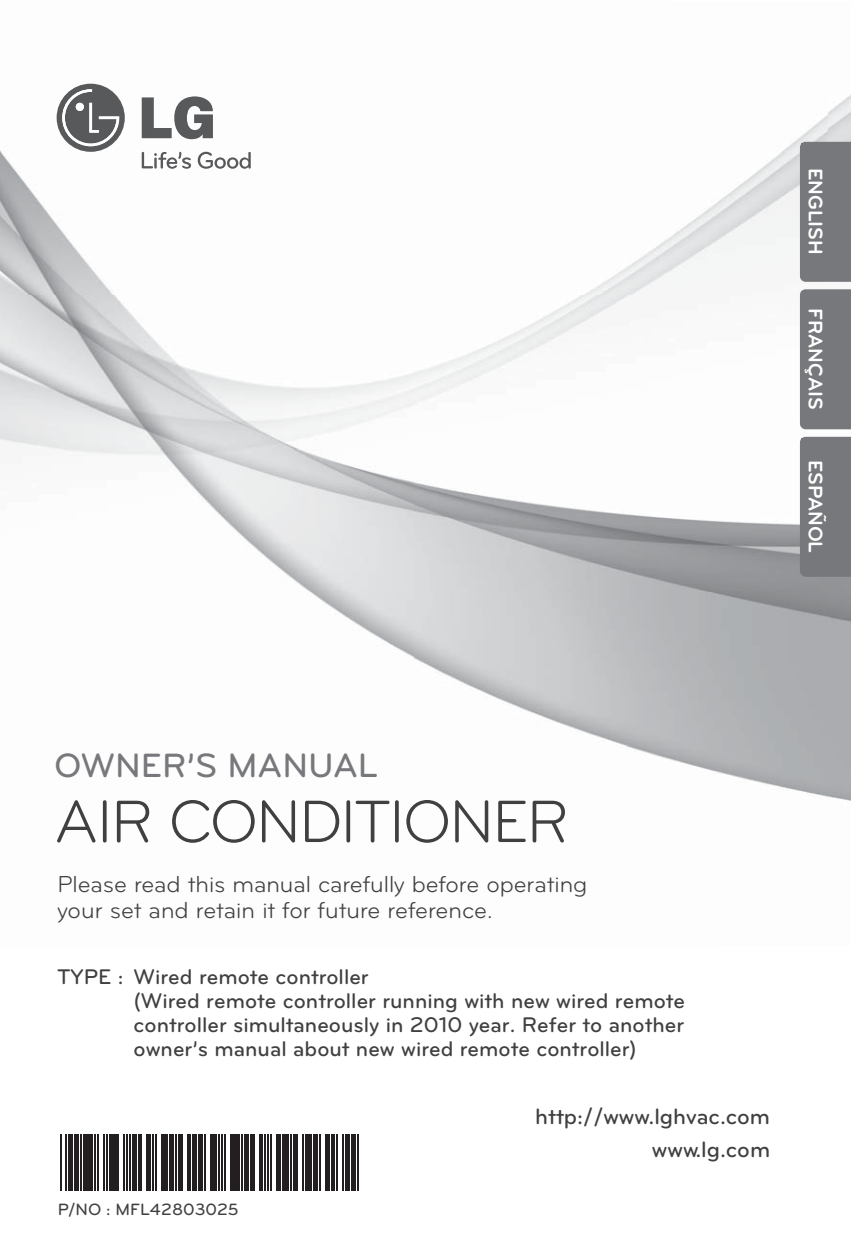
<style>
.page{position:relative;width:851px;height:1248px;background:#fff}
.page>*{position:absolute;margin:0;border:0;box-sizing:border-box;transform-origin:0 0}
.t1{font:62px "Bryant LG";letter-spacing:-.03em;color:#404041}
.t2{font:500 35px "Bryant LG";color:#77787b}
.t3{font:24px/26px "Bryant LG";letter-spacing:-.005em;color:#404041}
.t4{font:500 23px "Bryant LG";color:#404041}
.t5{font:500 22px/24px "Bryant LG";color:#404041}
.t6{font:700 20.4px "Bryant LG";color:#fff}
.t7{font:500 17px "Bryant LG";color:#404041}
</style>
<div class="page">
<img style="left:0;top:83px;width:850px;height:718px">
<svg style="left:142px;top:152px;width:49px;height:17px"></svg>
<svg style="left:198px;top:152px;width:53px;height:17px"></svg>
<svg style="left:142px;top:96px;width:71px;height:43px"></svg>
<svg style="left:57px;top:84px;width:68px;height:68px"></svg>
<hr style="left:60px;top:1134px;width:1px;height:56px;background:#231f20">
<hr style="left:66px;top:1134px;width:1px;height:56px;background:#231f20">
<hr style="left:69px;top:1134px;width:4px;height:56px;background:#231f20">
<div style="left:74px;top:1134px;width:5px;height:56px;background:#231f20"></div>
<hr style="left:80px;top:1134px;width:2px;height:56px;background:#231f20">
<hr style="left:83px;top:1134px;width:4px;height:56px;background:#231f20">
<hr style="left:89px;top:1134px;width:4px;height:56px;background:#231f20">
<hr style="left:94px;top:1134px;width:2px;height:56px;background:#231f20">
<hr style="left:97px;top:1134px;width:2px;height:56px;background:#231f20">
<hr style="left:103px;top:1134px;width:2px;height:56px;background:#231f20">
<hr style="left:106px;top:1134px;width:1px;height:56px;background:#231f20">
<hr style="left:109px;top:1134px;width:4px;height:56px;background:#231f20">
<hr style="left:115px;top:1134px;width:4px;height:56px;background:#231f20">
<hr style="left:123px;top:1134px;width:2px;height:56px;background:#231f20">
<hr style="left:126px;top:1134px;width:2px;height:56px;background:#231f20">
<hr style="left:129px;top:1134px;width:1px;height:56px;background:#231f20">
<hr style="left:132px;top:1134px;width:4px;height:56px;background:#231f20">
<hr style="left:138px;top:1134px;width:1px;height:56px;background:#231f20">
<hr style="left:141px;top:1134px;width:1px;height:56px;background:#231f20">
<div style="left:146px;top:1134px;width:5px;height:56px;background:#231f20"></div>
<hr style="left:152px;top:1134px;width:2px;height:56px;background:#231f20">
<hr style="left:155px;top:1134px;width:1px;height:56px;background:#231f20">
<hr style="left:161px;top:1134px;width:4px;height:56px;background:#231f20">
<hr style="left:166px;top:1134px;width:2px;height:56px;background:#231f20">
<div style="left:169px;top:1134px;width:5px;height:56px;background:#231f20"></div>
<hr style="left:175px;top:1134px;width:2px;height:56px;background:#231f20">
<hr style="left:178px;top:1134px;width:4px;height:56px;background:#231f20">
<hr style="left:187px;top:1134px;width:1px;height:56px;background:#231f20">
<hr style="left:190px;top:1134px;width:1px;height:56px;background:#231f20">
<div style="left:192px;top:1134px;width:5px;height:56px;background:#231f20"></div>
<hr style="left:198px;top:1134px;width:4px;height:56px;background:#231f20">
<hr style="left:204px;top:1134px;width:1px;height:56px;background:#231f20">
<hr style="left:210px;top:1134px;width:1px;height:56px;background:#231f20">
<hr style="left:213px;top:1134px;width:4px;height:56px;background:#231f20">
<hr style="left:218px;top:1134px;width:2px;height:56px;background:#231f20">
<hr style="left:221px;top:1134px;width:2px;height:56px;background:#231f20">
<hr style="left:224px;top:1134px;width:2px;height:56px;background:#231f20">
<hr style="left:230px;top:1134px;width:4px;height:56px;background:#231f20">
<hr style="left:236px;top:1134px;width:4px;height:56px;background:#231f20">
<hr style="left:241px;top:1134px;width:2px;height:56px;background:#231f20">
<div style="left:244px;top:1134px;width:5px;height:56px;background:#231f20"></div>
<hr style="left:250px;top:1134px;width:4px;height:56px;background:#231f20">
<hr style="left:259px;top:1134px;width:1px;height:56px;background:#231f20">
<hr style="left:262px;top:1134px;width:1px;height:56px;background:#231f20">
<hr style="left:264px;top:1134px;width:2px;height:56px;background:#231f20">
<hr style="left:267px;top:1134px;width:2px;height:56px;background:#231f20">
<hr style="left:270px;top:1134px;width:2px;height:56px;background:#231f20">
<hr style="left:276px;top:1134px;width:4px;height:56px;background:#231f20">
<hr style="left:282px;top:1134px;width:4px;height:56px;background:#231f20">
<hr style="left:287px;top:1134px;width:2px;height:56px;background:#231f20">
<hr style="left:290px;top:1134px;width:2px;height:56px;background:#231f20">
<div style="left:293px;top:1134px;width:5px;height:56px;background:#231f20"></div>
<hr style="left:302px;top:1134px;width:1px;height:56px;background:#231f20">
<hr style="left:305px;top:1134px;width:1px;height:56px;background:#231f20">
<hr style="left:308px;top:1134px;width:4px;height:56px;background:#231f20">
<div style="left:313px;top:1134px;width:5px;height:56px;background:#231f20"></div>
<hr style="left:319px;top:1134px;width:2px;height:56px;background:#231f20">
<hr style="left:325px;top:1134px;width:4px;height:56px;background:#231f20">
<hr style="left:331px;top:1134px;width:1px;height:56px;background:#231f20">
<hr style="left:334px;top:1134px;width:1px;height:56px;background:#231f20">
<hr style="left:336px;top:1134px;width:2px;height:56px;background:#231f20">
<hr style="left:342px;top:1134px;width:2px;height:56px;background:#231f20">
<hr style="left:345px;top:1134px;width:4px;height:56px;background:#231f20">
<hr style="left:351px;top:1134px;width:4px;height:56px;background:#231f20">
<hr style="left:357px;top:1134px;width:1px;height:56px;background:#231f20">
<div style="left:799px;top:142px;width:51px;height:140px;background:#77787b"></div>
<div style="left:801px;top:144px;width:31px;height:135px;background:#77787b"></div>
<div style="left:799px;top:289px;width:51px;height:140px;background:#77787b"></div>
<div style="left:801px;top:291px;width:31px;height:135px;background:#77787b"></div>
<div style="left:799px;top:437px;width:51px;height:139px;background:#77787b"></div>
<div style="left:801px;top:438px;width:31px;height:136px;background:#77787b"></div>
<p class="t6" style="left:827px;top:168px;width:88px;rotate:90deg">ENGLISH</p>
<p class="t6" style="left:827px;top:308px;width:103px;rotate:90deg">FRANÇAIS</p>
<p class="t6" style="left:827px;top:459px;width:95px;rotate:90deg">ESPAÑOL</p>
<h2 class="t2" style="left:54px;top:753px;width:325px">OWNER’S MANUAL</h2>
<h1 class="t1" style="left:54px;top:800px;width:516px">AIR CONDITIONER</h1>
<p class="t3" style="left:58px;top:873px;width:531px">Please read this manual carefully before operating your set and retain it for future reference.</p>
<p class="t5" style="left:134px;top:965px;width:553px;text-indent:-77px">TYPE : Wired remote controller<br>(Wired remote controller running with new wired remote controller simultaneously in 2010 year. Refer to another owner’s manual about new wired remote controller)</p>
<p class="t4" style="left:535px;top:1108px;width:236px">http://www.lghvac.com</p>
<p class="t7" style="left:58px;top:1202px;width:182px">P/NO : MFL42803025</p>
<p class="t4" style="left:651px;top:1141px;width:120px">www.lg.com</p>
</div>
